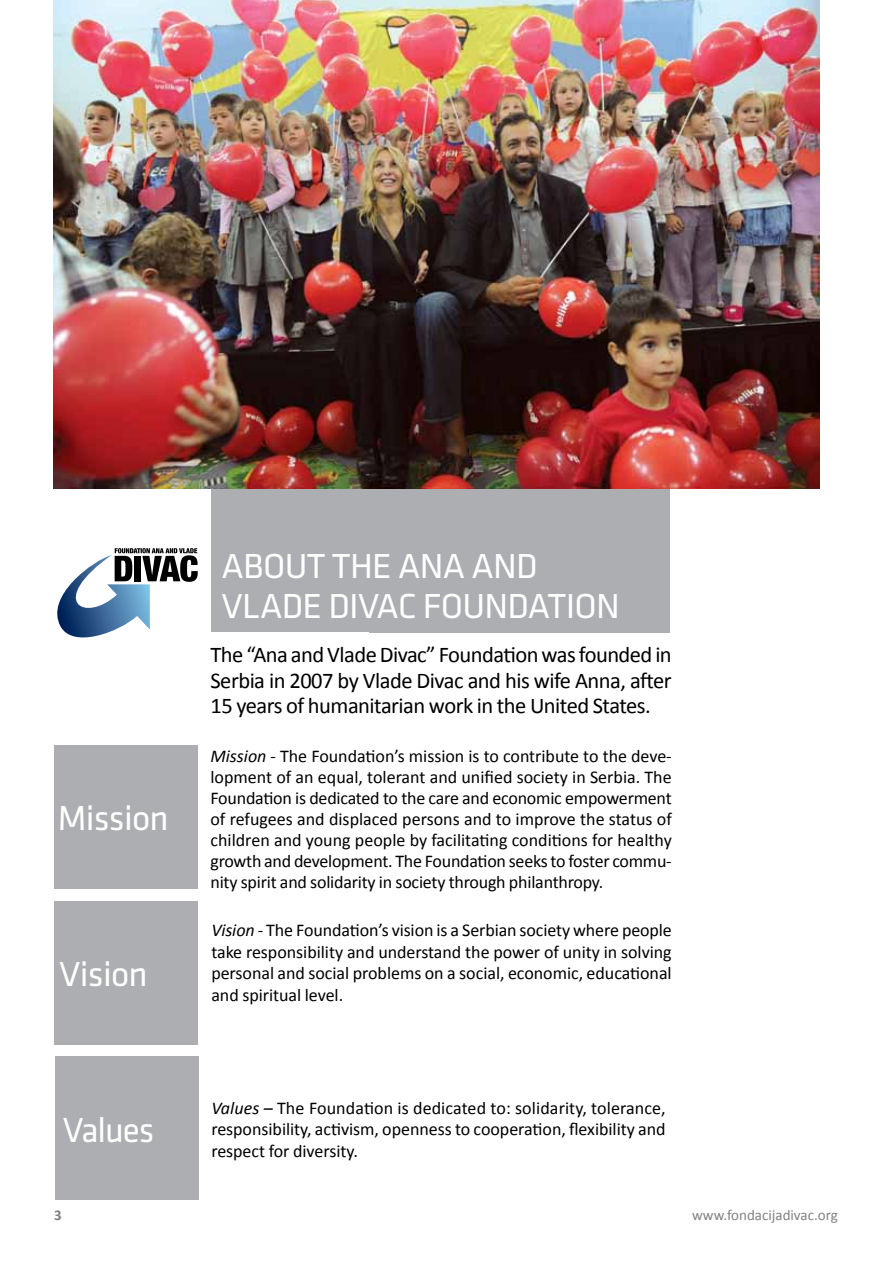
<style>
.page{position:relative;width:893px;height:1263px;background:#fff}
.page>*{position:absolute;margin:0;border:0;box-sizing:border-box;transform-origin:0 0}
.t1{font:36px/40.5px "Klavika";letter-spacing:-.02em;color:#fff}
.t2{font:22.5px/25.5px "Calibri";letter-spacing:-.02em;color:#000;text-align:justify}
.t3{font:18px/21px "Calibri";letter-spacing:-.005em;color:#000;text-align:justify}
.t4{font:15px "Calibri";color:#808285}
.t5{font:700 15px "Calibri";color:#808285}
.s1{font-style:italic}
</style>
<div class="page">
<div style="left:211px;top:489px;width:230px;height:143px;background:#acaeb1"></div>
<div style="left:369px;top:489px;width:143px;height:144px;background:#acaeb1"></div>
<div style="left:468px;top:489px;width:202px;height:144px;background:#acaeb1"></div>
<div style="left:54px;top:745px;width:144px;height:144px;background:#acaeb1"></div>
<div style="left:54px;top:901px;width:144px;height:143px;background:#acaeb1"></div>
<div style="left:55px;top:1056px;width:144px;height:144px;background:#acaeb1"></div>
<svg style="left:57px;top:548px;width:141px;height:90px"></svg>
<img style="left:53px;top:0;width:766px;height:489px">
<h1 class="t1" style="left:58px;top:799px;width:112px">MISSION</h1>
<h1 class="t1" style="left:59px;top:954px;width:90px">VISION</h1>
<h1 class="t1" style="left:63px;top:1110px;width:93px">VALUES</h1>
<h1 class="t1" style="left:222px;top:546px;width:318px">ABOUT THE ANA AND<br>VLADE DIVAC</h1>
<h1 class="t1" style="left:423px;top:587px;width:199px">FOUNDATION</h1>
<p class="t2" style="left:210px;top:642px;width:463px">The “Ana and Vlade Divac” Foundation was founded in Serbia in 2007 by Vlade Divac and his wife Anna, after 15 years of humanitarian work in the United States.</p>
<p class="t3" style="left:210px;top:746px;width:463px"><span class="s1">Mission</span> - The Foundation’s mission is to contribute to the deve&shy;lopment of an equal, tolerant and unified society in Serbia. The Foundation is dedicated to the care and economic empowerment of refugees and displaced persons and to improve the status of children and young people by facilitating conditions for healthy growth and development. The Foundation seeks to foster commu&shy;nity spirit and solidarity in society through philanthropy.</p>
<p class="t3" style="left:211px;top:919px;width:462px;line-height:21.6px"><span class="s1">Vision</span> - The Foundation’s vision is a Serbian society where people take responsibility and understand the power of unity in solving personal and social problems on a social, economic, educational and spiritual level.</p>
<p class="t3" style="left:211px;top:1097px;width:456px;line-height:21.6px"><span class="s1">Values –</span> The Foundation is dedicated to: solidarity, tolerance, responsibility, activism, openness to cooperation, flexibility and respect for diversity.</p>
<p class="t5" style="left:54px;top:1206px;width:9px">3</p>
<p class="t4" style="left:692px;top:1206px;width:147px">www.fondacijadivac.org</p>
</div>
